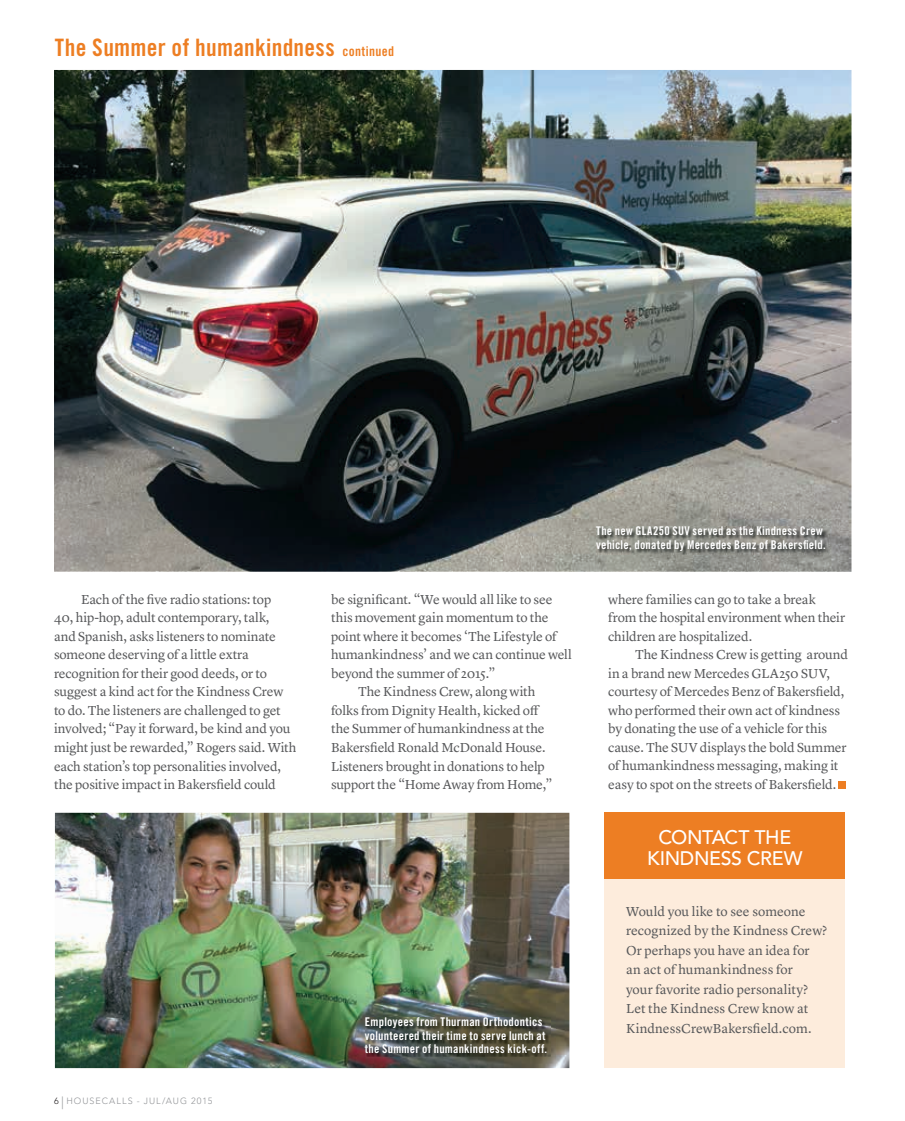
<style>
.page{position:relative;width:905px;height:1121px;background:#fff}
.page>*{position:absolute;margin:0;border:0;box-sizing:border-box;transform-origin:0 0}
.t1{font:24px "Trade Gothic Bold Cond Twenty";letter-spacing:.01em;color:#ed7e23}
.t2{font:500 19.5px/21px "Avenir";letter-spacing:-.02em;color:#fff;text-align:center}
.t3{font:13.5px/18.6px "Lyon Text";letter-spacing:-.01em;color:#57585a}
.t4{font:12px/13.5px "Trade Gothic Bold Cond Twenty";letter-spacing:.02em;color:#fff}
.t5{font:300 9px "Avenir";letter-spacing:.115em;color:#939598}
.s1{font-size:13.5px}
.s2{color:#231f20}
.s3{font-size:12.75px}
</style>
<div class="page">
<div style="left:838px;top:781px;width:8px;height:8px;background:#ed7e23"></div>
<img style="left:54px;top:70px;width:797px;height:501px">
<div style="left:604px;top:823px;width:240px;height:245px;background:#fdecdc"></div>
<div style="left:604px;top:812px;width:240px;height:67px;background:#ed7e23"></div>
<img style="left:55px;top:812px;width:514px;height:256px">
<img style="left:365px;top:1017px;width:185px;height:39px">
<img style="left:596px;top:527px;width:233px;height:28px">
<h1 class="t1" style="left:55px;top:33px;width:340px">The Summer of humankindness <span class="s1">continued</span></h1>
<p class="t3" style="left:54px;top:588px;width:244px;text-indent:27px">Each of the five radio stations: top<br>40, hip-hop, adult contemporary, talk,<br>and Spanish, asks listeners to nominate someone deserving of a little extra recognition for their good deeds, or to suggest a kind act for the Kindness Crew to do. The listeners are challenged to get involved; “Pay it forward, be kind and you might just be rewarded,” Rogers said. With each station’s top personalities involved, the positive impact in Bakersfield could</p>
<p class="t3" style="left:331px;top:588px;width:223px">be significant. “We would all like to see</p>
<p class="t3" style="left:331px;top:607px;width:219px">this movement gain momentum to the</p>
<p class="t3" style="left:331px;top:626px;width:227px">point where it becomes ‘The Lifestyle of</p>
<p class="t3" style="left:331px;top:644px;width:242px">humankindness’ and we can continue well</p>
<p class="t3" style="left:331px;top:663px;width:166px">beyond the summer of 2015.”</p>
<p class="t3" style="left:358px;top:681px;width:179px">The Kindness Crew, along with</p>
<p class="t3" style="left:331px;top:700px;width:210px">folks from Dignity Health, kicked off</p>
<p class="t3" style="left:331px;top:718px;width:215px">the Summer of humankindness at the</p>
<p class="t3" style="left:331px;top:737px;width:216px">Bakersfield Ronald McDonald House.</p>
<p class="t3" style="left:331px;top:755px;width:215px">Listeners brought in donations to help</p>
<p class="t3" style="left:331px;top:774px;width:223px">support the “Home Away from Home,”</p>
<p class="t5" style="left:54px;top:1096px;width:160px"><span class="s2">6</span> <span class="s3">|</span> HOUSECALLS - JUL/AUG 2015</p>
<p class="t4" style="left:365px;top:1015px;width:184px">Employees from Thurman Orthodontics volunteered their time to serve lunch at the Summer of humankindness kick-off.</p>
<p class="t4" style="left:596px;top:524px;width:231px">The new GLA250 SUV served as the Kindness Crew vehicle, donated by Mercedes Benz of Bakersfield.</p>
<p class="t3" style="left:608px;top:588px;width:238px">where families can go to take a break from the hospital environment when their children are hospitalized.</p>
<p class="t3" style="left:608px;top:644px;width:241px;text-indent:27px">The Kindness Crew is getting around in a brand new Mercedes GLA250 SUV, courtesy of Mercedes Benz of Bakersfield, who performed their own act of kindness by donating the use of a vehicle for this cause. The SUV displays the bold Summer of humankindness messaging, making it easy to spot on the streets of Bakersfield.</p>
<h2 class="t2" style="left:647px;top:827px;width:157px">CONTACT THE<br>KINDNESS CREW</h2>
<p class="t3" style="left:626px;top:900px;width:203px;line-height:19.5px">Would you like to see someone recognized by the Kindness Crew?<br>Or perhaps you have an idea for an act of humankindness for<br>your favorite radio personality?<br>Let the Kindness Crew know at<br>KindnessCrewBakersfield.com.</p>
</div>
